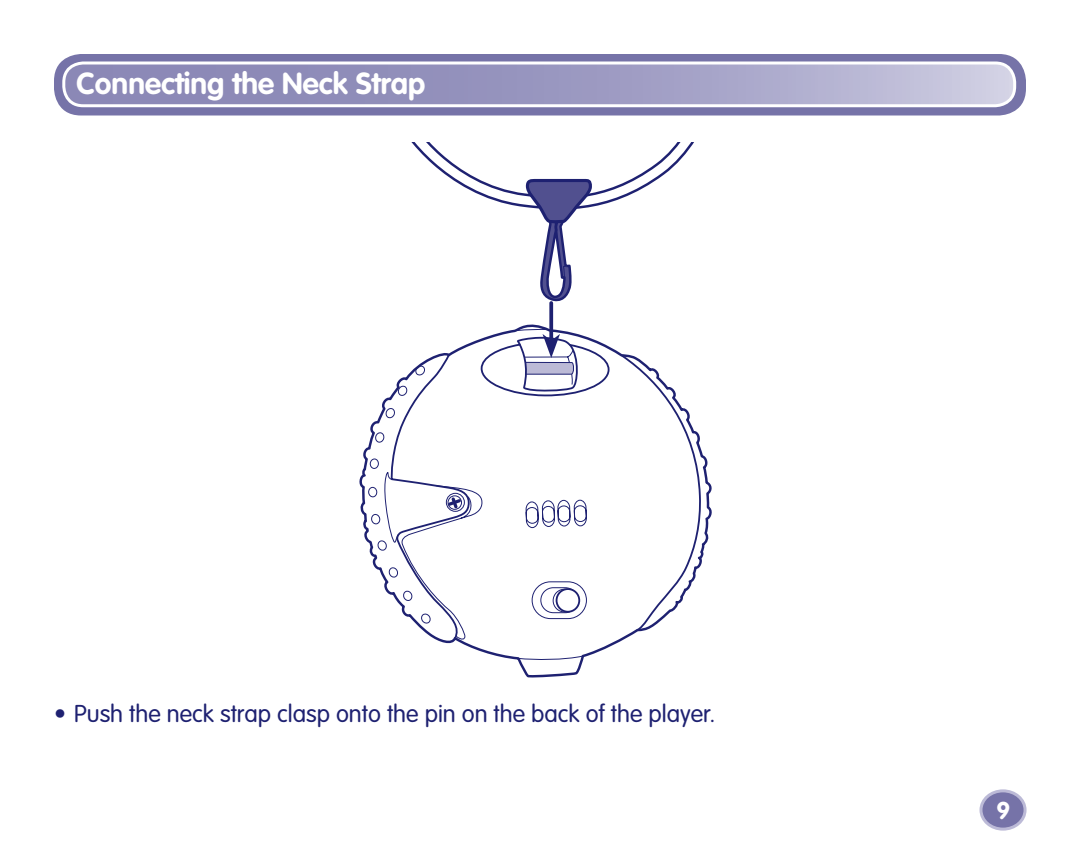
<style>
.page{position:relative;width:1080px;height:864px;background:#fff}
.page>*{position:absolute;margin:0;border:0;box-sizing:border-box;transform-origin:0 0}
.t1{font:700 30px "VAG Rounded";color:#fff}
.t2{font:300 24px "VAG Rounded";color:#1e2171}
.t3{font:700 24px "VAG Rounded";color:#fff}
</style>
<div class="page">
<div style="left:54px;top:54px;width:972px;height:62px;background:#7673a8;border-radius:27px"></div>
<svg style="left:64px;top:63px;width:951px;height:43px;background:#a09ec4"></svg>
<div style="left:62px;top:62px;width:954px;height:45px;border:3px solid #fff;border-radius:19px"></div>
<div style="left:981px;top:791px;width:44px;height:38px;background:#7673a8;border-radius:50%"></div>
<div style="left:980px;top:789px;width:47px;height:42px;border:3px solid #bcbad7;border-radius:50%"></div>
<svg style="left:359px;top:320px;width:353px;height:358px"></svg>
<svg style="left:517px;top:655px;width:67px;height:5px"></svg>
<svg style="left:620px;top:353px;width:81px;height:280px"></svg>
<svg style="left:367px;top:329px;width:220px;height:296px"></svg>
<svg style="left:412px;top:143px;width:282px;height:161px"></svg>
<svg style="left:549px;top:303px;width:4px;height:31px"></svg>
<svg style="left:389px;top:334px;width:221px;height:307px"></svg>
<p class="t1" style="left:77px;top:71px;width:350px">Connecting the Neck Strap</p>
<p class="t2" style="left:54px;top:704px;width:663px">• Push the neck strap clasp onto the pin on the back of the player.</p>
<p class="t3" style="left:997px;top:800px;width:15px">9</p>
</div>
